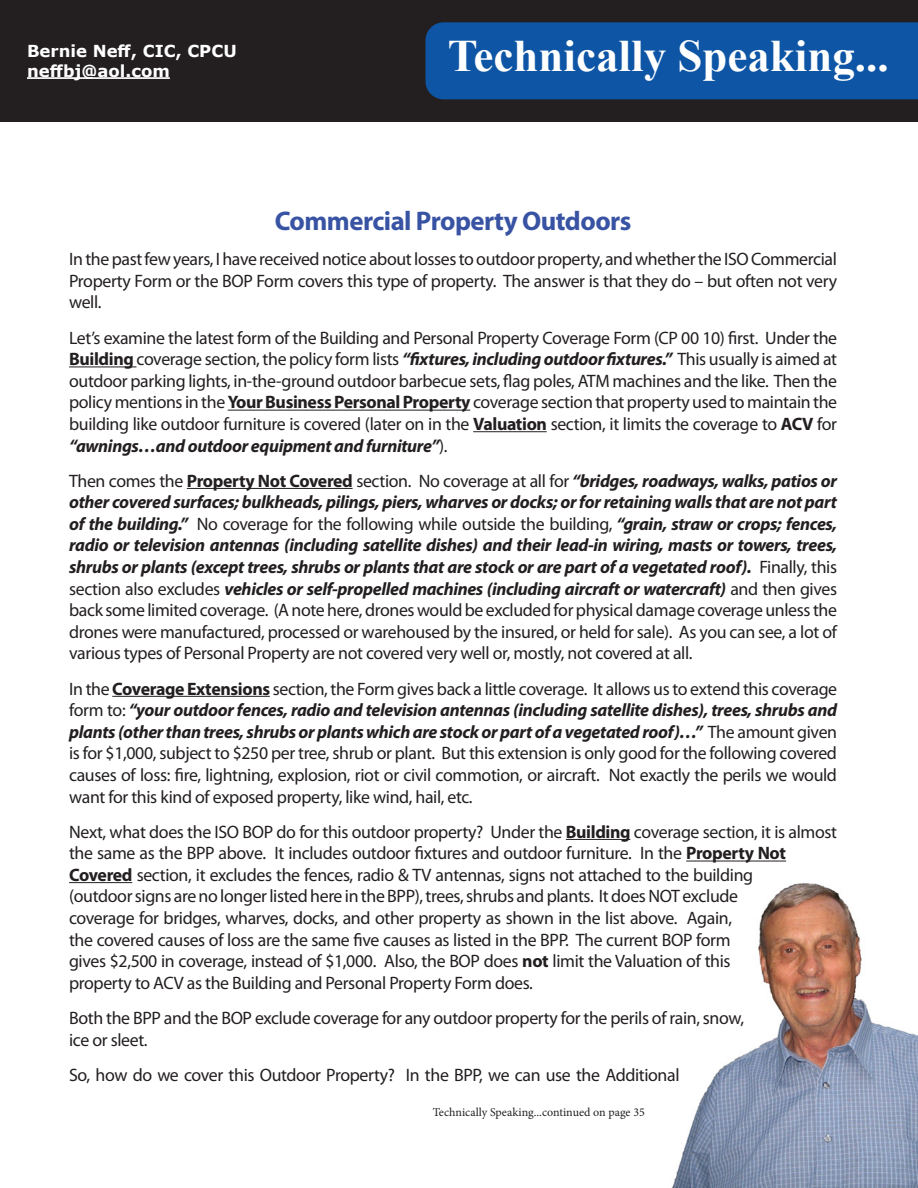
<style>
.page{position:relative;width:918px;height:1188px;background:#fff}
.page>*{position:absolute;margin:0;border:0;box-sizing:border-box;transform-origin:0 0}
.Headline{font:700 45px "Times New Roman";color:#fff}
.t1{font:700 27px "Myriad Pro";letter-spacing:-.02em;color:#3853a3}
.t2{font:18px/21.6px "Myriad Pro";letter-spacing:-.02em;color:#231f20;text-align:justify}
.t3{font:italic 700 18px/21.6px "Myriad Pro";letter-spacing:-.02em;color:#231f20;text-align:justify}
.Byline{font:700 16.5px "Verdana";color:#fff}
.Byline-2{font:12px "Minion Pro";color:#231f20}
.s1{font-weight:700}
.s2{font-weight:700;font-style:italic}
.s3{font-weight:400;font-style:normal}
.s4{font-style:normal}
</style>
<div class="page">
<img style="left:671px;top:860px;width:247px;height:328px">
<div style="left:0;top:0;width:918px;height:122px;background:#231f20"></div>
<hr style="left:27px;top:77px;width:143px;height:2px;background:#fff">
<div style="left:426px;top:22px;width:492px;height:77px;background:#0e56a5"></div>
<hr style="left:69px;top:366px;width:67px;height:1px;background:#231f20">
<hr style="left:228px;top:410px;width:242px;height:1px;background:#231f20">
<hr style="left:473px;top:431px;width:74px;height:1px;background:#231f20">
<hr style="left:187px;top:488px;width:166px;height:1px;background:#231f20">
<hr style="left:112px;top:696px;width:158px;height:1px;background:#231f20">
<hr style="left:566px;top:839px;width:64px;height:1px;background:#231f20">
<hr style="left:686px;top:861px;width:100px;height:1px;background:#231f20">
<hr style="left:69px;top:882px;width:63px;height:1px;background:#231f20">
<p class="Byline" style="left:27px;top:39px;width:211px">Bernie Neff, CIC, CPCU</p>
<p class="Byline" style="left:27px;top:59px;width:144px">neffbj@aol.com</p>
<p class="Headline" style="left:448px;top:24px;width:442px">Technically Speaking...</p>
<p class="t1" style="left:275px;top:203px;width:358px">Commercial Property Outdoors</p>
<p class="t2" style="left:69px;top:248px;width:769px">In the past few years, I have received notice about losses to outdoor property, and whether the ISO Commercial Property Form or the BOP Form covers this type of property. The answer is that they do – but often not very well.</p>
<p class="t2" style="left:69px;top:326px;width:770px">Let’s examine the latest form of the Building and Personal Property Coverage Form (CP 00 10) first. Under the <span class="s1">Building</span> coverage section, the policy form lists <span class="s2">“fixtures, including outdoor fixtures.”</span> This usually is aimed at outdoor parking lights, in-the-ground outdoor barbecue sets, flag poles, ATM machines and the like. Then the policy mentions in the <span class="s1">Your Business Personal Property</span> coverage section that property used to maintain the building like outdoor furniture is covered (later on in the <span class="s1">Valuation</span> section, it limits the coverage to <span class="s1">ACV</span> for <span class="s2">“awnings…and outdoor equipment and furniture”</span>).</p>
<p class="t3" style="left:69px;top:469px;width:770px"><span class="s3">Then comes the</span> <span class="s4">Property Not Covered</span> <span class="s3">section. No coverage at all for</span> “bridges, roadways, walks, patios or other covered surfaces; bulkheads, pilings, piers, wharves or docks; or for retaining walls that are not part of the building.” <span class="s3">No coverage for the following while outside the building,</span> “grain, straw or crops; fences, radio or television antennas (including satellite dishes) and their lead-in wiring, masts or towers, trees, shrubs or plants (except trees, shrubs or plants that are stock or are part of a vegetated roof). <span class="s3">Finally, this section also excludes</span> vehicles or self-propelled machines (including aircraft or watercraft) <span class="s3">and then gives back some limited coverage. (A note here, drones would be excluded for physical damage coverage unless the drones were manufactured, processed or warehoused by the insured, or held for sale). As you can see, a lot of various types of Personal Property are not covered very well or, mostly, not covered at all.</span></p>
<p class="t2" style="left:69px;top:677px;width:770px">In the <span class="s1">Coverage Extensions</span> section, the Form gives back a little coverage. It allows us to extend this coverage form to: <span class="s2">“your outdoor fences, radio and television antennas (including satellite dishes), trees, shrubs and plants (other than trees, shrubs or plants which are stock or part of a vegetated roof)…”</span> The amount given is for $1,000, subject to $250 per tree, shrub or plant. But this extension is only good for the following covered causes of loss: fire, lightning, explosion, riot or civil commotion, or aircraft. Not exactly the perils we would want for this kind of exposed property, like wind, hail, etc.</p>
<p class="t2" style="left:69px;top:821px;width:770px;text-align:left">Next, what does the ISO BOP do for this outdoor property? Under the <span class="s1">Building</span> coverage section, it is almost the same as the BPP above. It includes outdoor fixtures and outdoor furniture. In the <span class="s1">Property Not Covered</span> section, it excludes the fences, radio &amp; TV antennas, signs not attached to the building<br>(outdoor signs are no longer listed here in the BPP), trees, shrubs and plants. It does NOT exclude<br>coverage for bridges, wharves, docks, and other property as shown in the list above. Again,<br>the covered causes of loss are the same five causes as listed in the BPP. The current BOP form<br>gives $2,500 in coverage, instead of $1,000. Also, the BOP does <span class="s1">not</span> limit the Valuation of this<br>property to ACV as the Building and Personal Property Form does.</p>
<p class="t2" style="left:69px;top:1007px;width:677px">Both the BPP and the BOP exclude coverage for any outdoor property for the perils of rain, snow, ice or sleet.</p>
<p class="t2" style="left:69px;top:1064px;width:612px">So, how do we cover this Outdoor Property? In the BPP, we can use the Additional</p>
<p class="Byline-2" style="left:433px;top:1105px;width:214px">Technically Speaking...continued on page 35</p>
</div>
